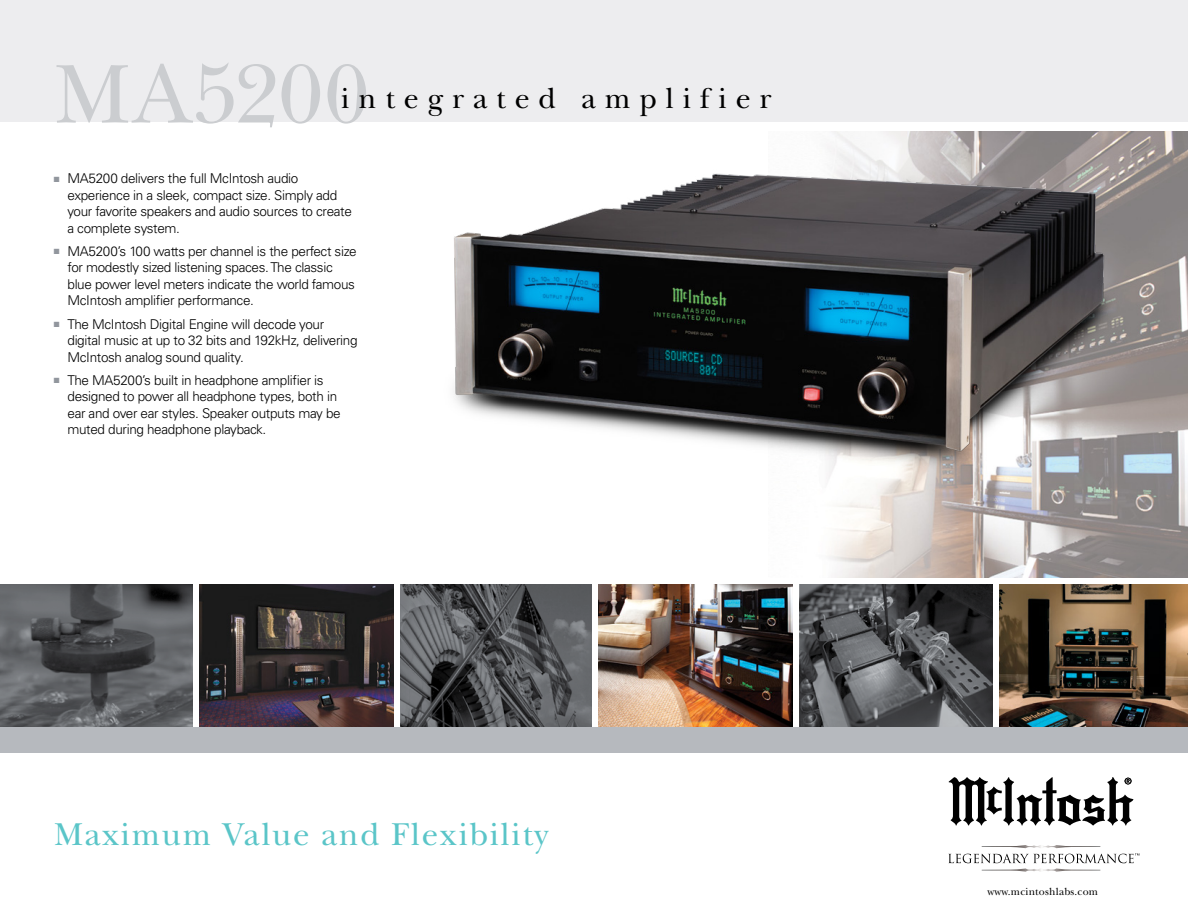
<style>
.page{position:relative;width:1188px;height:918px;background:#fff}
.page>*{position:absolute;margin:0;border:0;box-sizing:border-box;transform-origin:0 0}
.t1{font:87px "New Baskerville Std";letter-spacing:.01em;color:#cbcdd0}
.t2{font:33px "New Baskerville Std";letter-spacing:.05em;color:#5ac5c8}
.t3{font:30px "New Baskerville Std";letter-spacing:.295em;color:#000}
.t4{font:300 13.5px/16.5px "Univers LT Std";letter-spacing:-.025em;color:#000}
.t5{font:10.65px "New Baskerville Std";letter-spacing:.02em;color:#000}
.s1{color:#91969d}
</style>
<div class="page">
<img style="left:829px;top:132px;width:359px;height:446px">
<img style="left:200px;top:585px;width:193px;height:142px">
<div style="left:0;top:0;width:1188px;height:122px;background:#ededef"></div>
<img style="left:599px;top:585px;width:194px;height:142px">
<img style="left:1000px;top:585px;width:188px;height:142px">
<div style="left:0;top:727px;width:1188px;height:26px;background:#b6b9be"></div>
<svg style="left:949px;top:777px;width:184px;height:49px"></svg>
<svg style="left:948px;top:845px;width:191px;height:27px"></svg>
<svg style="left:0;top:585px;width:193px;height:142px;background:#585a5d"></svg>
<svg style="left:400px;top:585px;width:192px;height:142px;background:#535558"></svg>
<svg style="left:800px;top:585px;width:192px;height:142px;background:#4f5053"></svg>
<img style="left:453px;top:146px;width:681px;height:340px">
<h1 class="t1" style="left:54px;top:44px;width:317px">MA5200</h1>
<h3 class="t3" style="left:341px;top:80px;width:432px">integrated amplifier</h3>
<p class="t4" style="left:68px;top:170px;width:286px;text-indent:-14px"><span class="s1">■</span> MA5200 delivers the full McIntosh audio experience in a sleek, compact size. Simply add your favorite speakers and audio sources to create a complete system.</p>
<p class="t4" style="left:68px;top:243px;width:291px;text-indent:-14px"><span class="s1">■</span> MA5200’s 100 watts per channel is the perfect size for modestly sized listening spaces. The classic blue power level meters indicate the world famous McIntosh amplifier performance.</p>
<p class="t4" style="left:68px;top:316px;width:292px;text-indent:-14px"><span class="s1">■</span> The McIntosh Digital Engine will decode your digital music at up to 32 bits and 192kHz, delivering<br>McIntosh analog sound quality.</p>
<p class="t4" style="left:68px;top:372px;width:275px;text-indent:-14px"><span class="s1">■</span> The MA5200’s built in headphone amplifier is designed to power all headphone types, both in ear and over ear styles. Speaker outputs may be muted during headphone playback.</p>
<h2 class="t2" style="left:54px;top:815px;width:496px">Maximum Value and Flexibility</h2>
<p class="t5" style="left:987px;top:885px;width:112px">www.mcintoshlabs.com</p>
</div>
